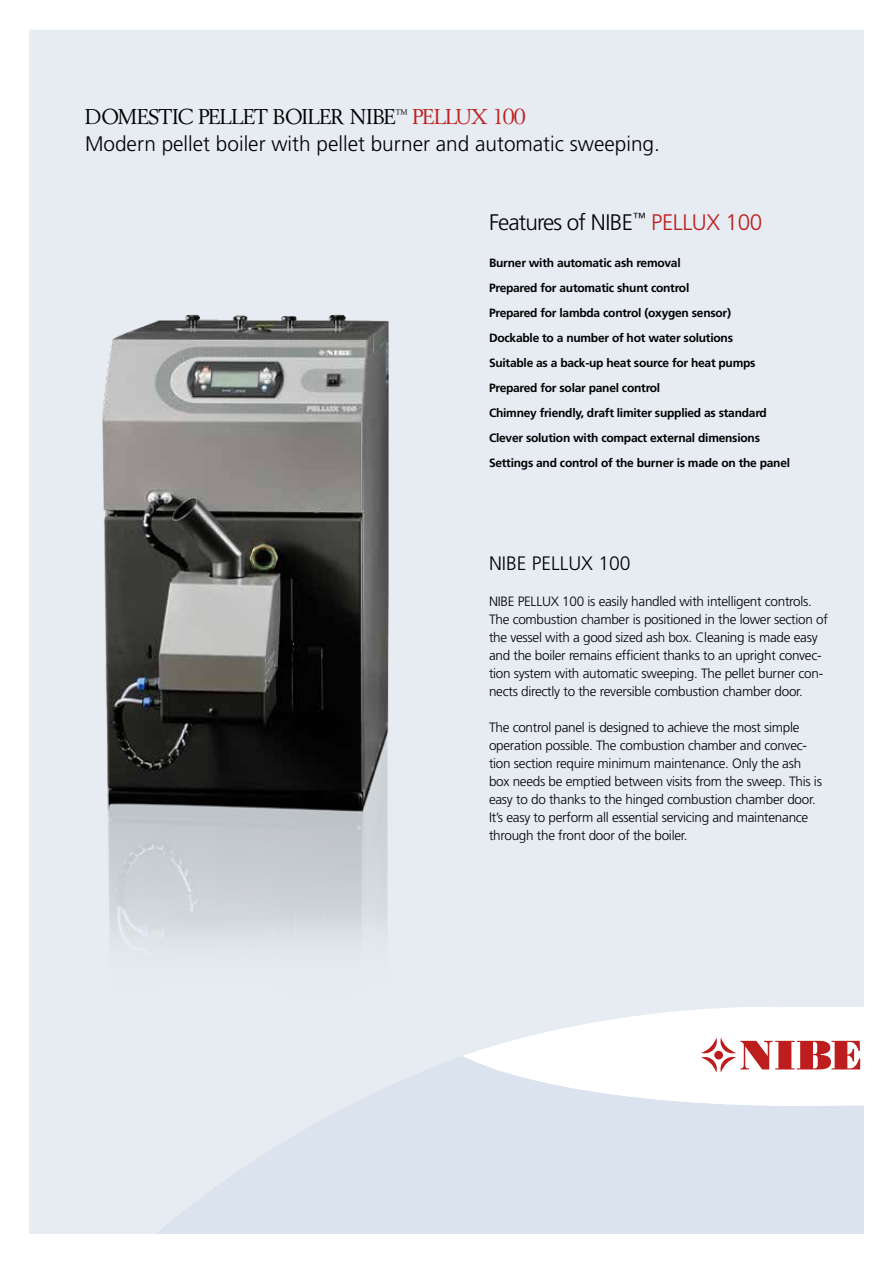
<style>
.page{position:relative;width:893px;height:1263px;background:#fff}
.page>*{position:absolute;margin:0;border:0;box-sizing:border-box;transform-origin:0 0}
.t1{font:22.5px "Berling";letter-spacing:-.02em;color:#000}
.t2{font:300 22.5px "Frutiger";letter-spacing:-.02em;color:#000}
.t3{font:300 21px "Frutiger";color:#000}
.t4{font:300 19.5px "Frutiger";color:#000}
.t5{font:300 13.5px/18px "Frutiger";letter-spacing:-.02em;color:#000}
.t6{font:700 12px/25px "Frutiger";letter-spacing:-.02em;color:#000}
.s1{color:#bd1d1d}
</style>
<div class="page">
<div style="left:30px;top:30px;width:833px;height:1026px;background:#e6ecf2"></div>
<svg style="left:30px;top:1056px;width:833px;height:177px;background:#dee6ef"></svg>
<svg style="left:462px;top:1003px;width:401px;height:103px"></svg>
<img style="left:101px;top:315px;width:288px;height:708px">
<h1 class="t1" style="left:85px;top:104px;width:442px">DOMESTIC PELLET BOILER NIBE<sup>™</sup> <span class="s1">PELLUX 100</span></h1>
<h2 class="t3" style="left:85px;top:132px;width:576px">Modern pellet boiler with pellet burner and automatic sweeping.</h2>
<h1 class="t2" style="left:489px;top:209px;width:275px">Features of NIBE<sup>™</sup> <span class="s1">PELLUX 100</span></h1>
<p class="t6" style="left:489px;top:251px;width:303px">Burner with automatic ash removal<br>Prepared for automatic shunt control<br>Prepared for lambda control (oxygen sensor)<br>Dockable to a number of hot water solutions<br>Suitable as a back-up heat source for heat pumps Prepared for solar panel control<br>Chimney friendly, draft limiter supplied as standard Clever solution with compact external dimensions Settings and control of the burner is made on the panel</p>
<h3 class="t4" style="left:489px;top:552px;width:143px">NIBE PELLUX 100</h3>
<p class="t5" style="left:489px;top:592px;width:340px">NIBE PELLUX 100 is easily handled with intelligent controls.<br>The combustion chamber is positioned in the lower section of the vessel with a good sized ash box. Cleaning is made easy and the boiler remains efficient thanks to an upright convec&shy;tion system with automatic sweeping. The pellet burner con&shy;nects directly to the reversible combustion chamber door.</p>
<p class="t5" style="left:489px;top:718px;width:334px">The control panel is designed to achieve the most simple operation possible. The combustion chamber and convec&shy;tion section require minimum maintenance. Only the ash box needs be emptied between visits from the sweep. This is easy to do thanks to the hinged combustion chamber door.<br>It’s easy to perform all essential servicing and maintenance through the front door of the boiler.</p>
</div>
